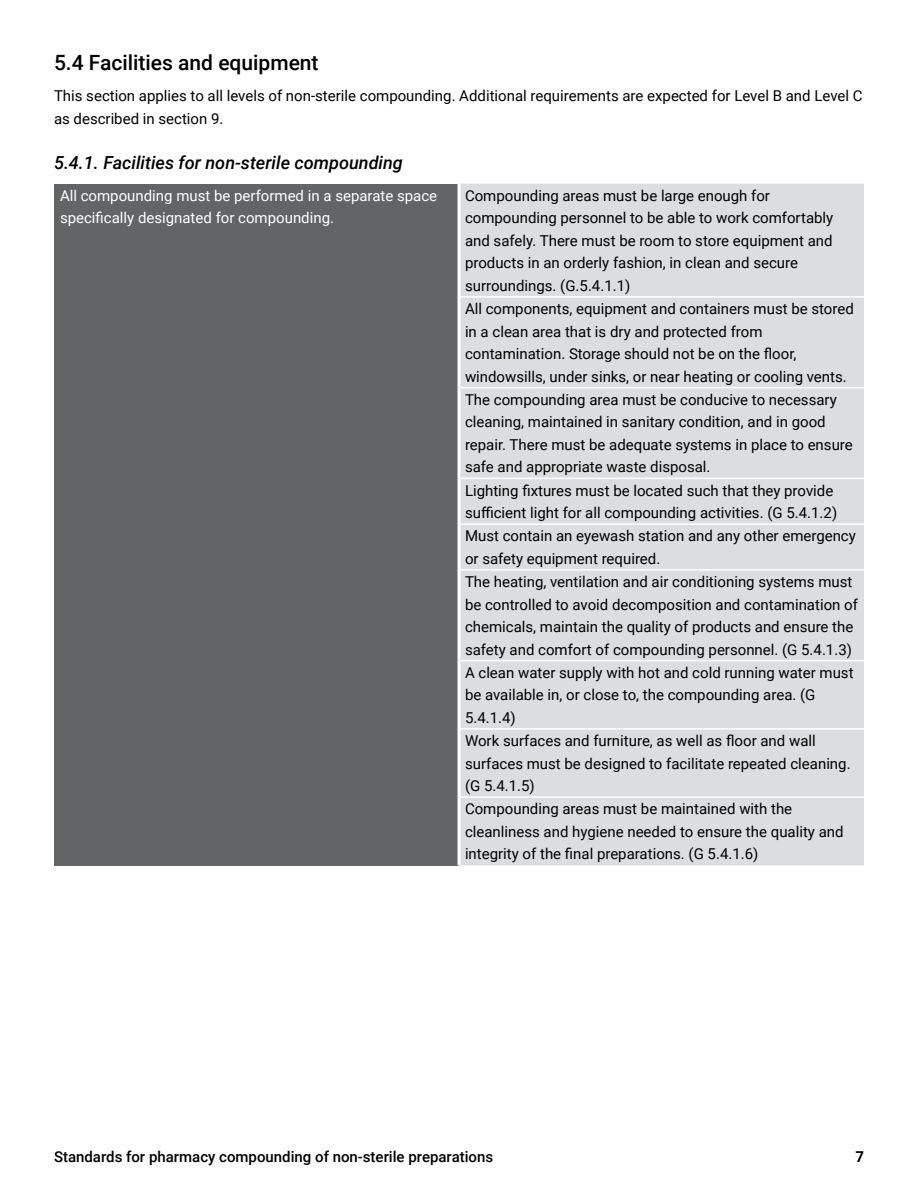
<style>
.page{position:relative;width:918px;height:1188px;background:#fff}
.page>*{position:absolute;margin:0;border:0;box-sizing:border-box;transform-origin:0 0}
.t1{font:500 21px "Roboto";color:#000}
.t2{font:italic 500 18px "Roboto";color:#000}
.t3{font:15px/22.6px "Roboto";color:#000}
.t4{font:15px/22.5px "Roboto";color:#fff}
.t5{font:500 15px "Roboto";color:#000}
.t6{font:700 15px "Roboto";color:#000}
</style>
<div class="page">
<div style="left:54px;top:184px;width:405px;height:681px;background:#636466"></div>
<div style="left:460px;top:184px;width:404px;height:681px;background:#dcddde"></div>
<hr style="left:460px;top:296px;width:404px;height:2px;background:#fff">
<hr style="left:460px;top:387px;width:404px;height:1px;background:#fff">
<hr style="left:460px;top:478px;width:404px;height:1px;background:#fff">
<hr style="left:460px;top:523px;width:404px;height:2px;background:#fff">
<hr style="left:460px;top:569px;width:404px;height:2px;background:#fff">
<hr style="left:460px;top:660px;width:404px;height:1px;background:#fff">
<hr style="left:460px;top:728px;width:404px;height:2px;background:#fff">
<hr style="left:460px;top:796px;width:404px;height:2px;background:#fff">
<hr style="left:458px;top:184px;width:2px;height:113px;background:#fff">
<hr style="left:458px;top:297px;width:2px;height:91px;background:#fff">
<hr style="left:458px;top:388px;width:2px;height:90px;background:#fff">
<hr style="left:458px;top:478px;width:2px;height:46px;background:#fff">
<hr style="left:458px;top:524px;width:2px;height:46px;background:#fff">
<hr style="left:458px;top:570px;width:2px;height:91px;background:#fff">
<hr style="left:458px;top:661px;width:2px;height:68px;background:#fff">
<hr style="left:458px;top:729px;width:2px;height:68px;background:#fff">
<hr style="left:458px;top:797px;width:2px;height:68px;background:#fff">
<h1 class="t1" style="left:54px;top:48px;width:266px">5.4 Facilities and equipment</h1>
<p class="t3" style="left:54px;top:84px;width:810px">This section applies to all levels of non-sterile compounding. Additional requirements are expected for Level B and Level C as described in section 9.</p>
<p class="t2" style="left:54px;top:150px;width:350px">5.4.1. Facilities for non-sterile compounding</p>
<p class="t4" style="left:60px;top:184px;width:379px">All compounding must be performed in a separate space specifically designated for compounding.</p>
<p class="t3" style="left:465px;top:184px;width:394px">Compounding areas must be large enough for compounding personnel to be able to work comfortably and safely. There must be room to store equipment and products in an orderly fashion, in clean and secure surroundings. (G.5.4.1.1)<br>All components, equipment and containers must be stored in a clean area that is dry and protected from contamination. Storage should not be on the floor, windowsills, under sinks, or near heating or cooling vents.<br>The compounding area must be conducive to necessary cleaning, maintained in sanitary condition, and in good repair. There must be adequate systems in place to ensure safe and appropriate waste disposal.<br>Lighting fixtures must be located such that they provide sufficient light for all compounding activities. (G 5.4.1.2)<br>Must contain an eyewash station and any other emergency or safety equipment required.<br>The heating, ventilation and air conditioning systems must be controlled to avoid decomposition and contamination of chemicals, maintain the quality of products and ensure the safety and comfort of compounding personnel. (G 5.4.1.3)<br>A clean water supply with hot and cold running water must be available in, or close to, the compounding area. (G 5.4.1.4)<br>Work surfaces and furniture, as well as floor and wall surfaces must be designed to facilitate repeated cleaning. (G 5.4.1.5)<br>Compounding areas must be maintained with the cleanliness and hygiene needed to ensure the quality and integrity of the final preparations. (G 5.4.1.6)</p>
<p class="t5" style="left:54px;top:1146px;width:441px">Standards for pharmacy compounding of non-sterile preparations</p>
<p class="t6" style="left:855px;top:1146px;width:10px">7</p>
</div>
